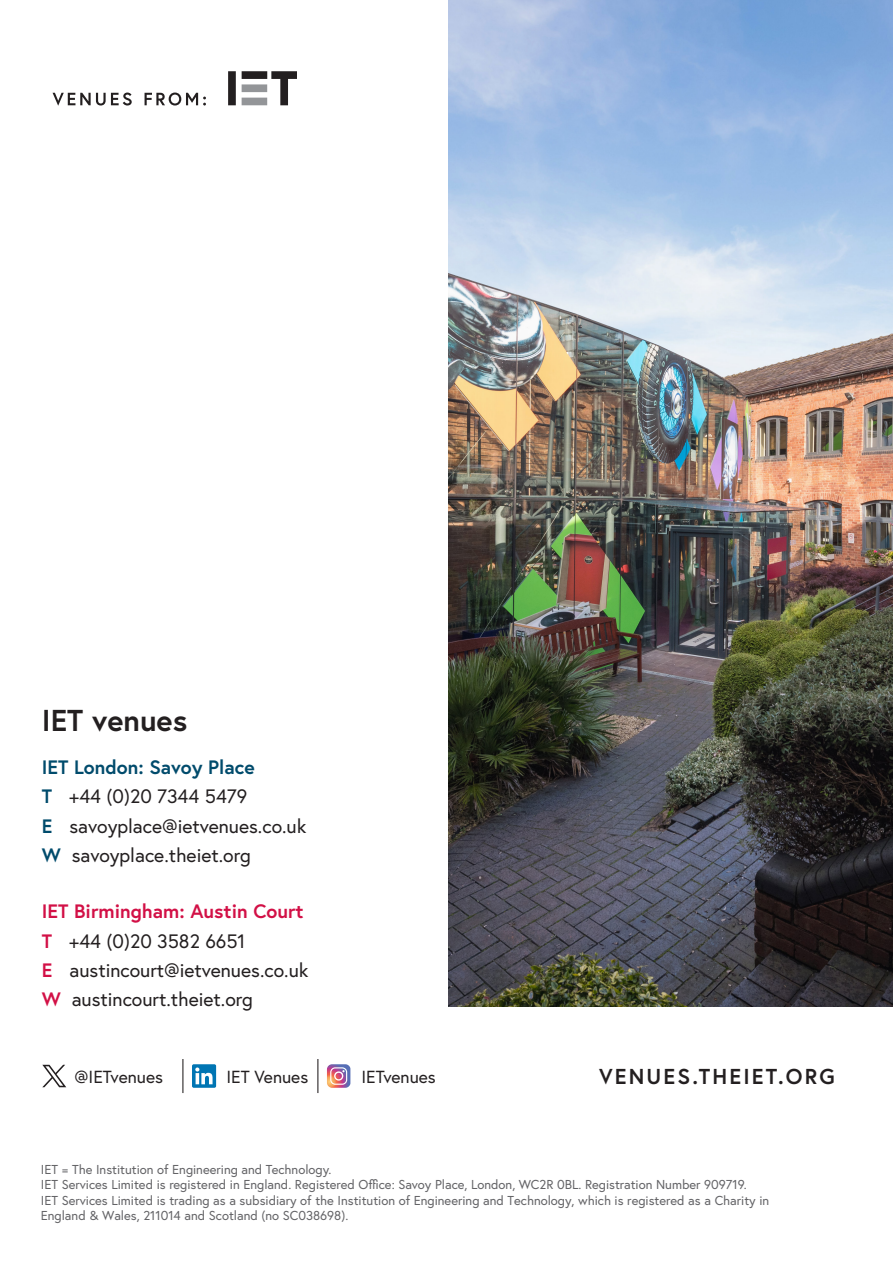
<style>
.page{position:relative;width:893px;height:1263px;background:#fff}
.page>*{position:absolute;margin:0;border:0;box-sizing:border-box;transform-origin:0 0}
.Body_copy{font:700 30.15px "Europa";color:#231f20}
.t1{font:700 21.6px "Europa";letter-spacing:.1em;color:#231f20}
.t2{font:19.35px "Europa";color:#231f20}
.t3{font:700 19.35px "Europa";color:#d21046}
.t4{font:700 19.35px "Europa";color:#004b6c}
.t5{font:17.55px "Europa";color:#231f20}
.t6{font:12.9px/15.5px "Europa";color:#636366}
.s1{font-weight:700;color:#004b6c}
.s2{font-weight:700;color:#d21046}
</style>
<div class="page">
<svg style="left:228px;top:71px;width:69px;height:34px"></svg>
<svg style="left:53px;top:93px;width:79px;height:13px"></svg>
<svg style="left:145px;top:93px;width:61px;height:13px"></svg>
<img style="left:449px;top:0;width:444px;height:1006px">
<hr style="left:182px;top:1059px;width:1px;height:34px;background:#231f20">
<hr style="left:317px;top:1059px;width:1px;height:34px;background:#231f20">
<div style="left:192px;top:1064px;width:24px;height:24px;background:#0075b3;border-radius:2px"></div>
<svg style="left:195px;top:1067px;width:18px;height:17px"></svg>
<svg style="left:327px;top:1064px;width:23px;height:24px"></svg>
<svg style="left:42px;top:1065px;width:24px;height:22px"></svg>
<p class="Body_copy" style="left:42px;top:700px;width:147px">IET venues</p>
<p class="t4" style="left:42px;top:754px;width:214px">IET London: Savoy Place</p>
<p class="t2" style="left:42px;top:784px;width:207px"><span class="s1">T</span> +44 (0)20 7344 5479</p>
<p class="t2" style="left:42px;top:813px;width:266px"><span class="s1">E</span> savoyplace@ietvenues.co.uk</p>
<p class="t2" style="left:42px;top:843px;width:210px"><span class="s1">W</span> savoyplace.theiet.org</p>
<p class="t3" style="left:42px;top:898px;width:263px">IET Birmingham: Austin Court</p>
<p class="t2" style="left:42px;top:928px;width:205px"><span class="s2">T</span> +44 (0)20 3582 6651</p>
<p class="t2" style="left:42px;top:958px;width:268px"><span class="s2">E</span> austincourt@ietvenues.co.uk</p>
<p class="t2" style="left:42px;top:987px;width:213px"><span class="s2">W</span> austincourt.theiet.org</p>
<p class="t5" style="left:75px;top:1065px;width:90px">@IETvenues</p>
<p class="t5" style="left:226px;top:1065px;width:83px">IET Venues</p>
<p class="t5" style="left:361px;top:1065px;width:76px">IETvenues</p>
<p class="t1" style="left:599px;top:1062px;width:237px">VENUES.THEIET.ORG</p>
<p class="t6" style="left:41px;top:1161px;width:730px">IET = The Institution of Engineering and Technology.<br>IET Services Limited is registered in England. Registered Office: Savoy Place, London, WC2R 0BL. Registration Number 909719.<br>IET Services Limited is trading as a subsidiary of the Institution of Engineering and Technology, which is registered as a Charity in England &amp; Wales, 211014 and Scotland (no SC038698).</p>
</div>
